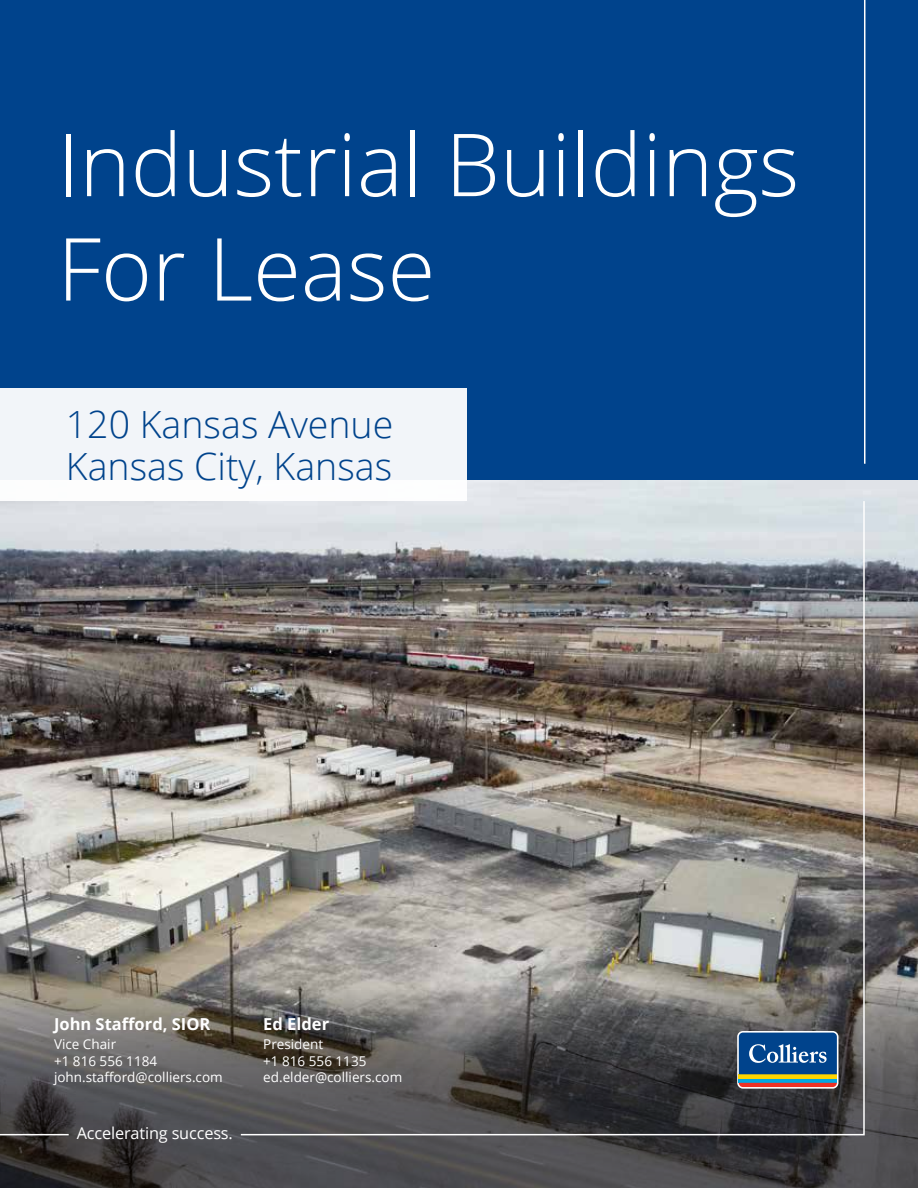
<style>
.page{position:relative;width:918px;height:1188px;background:#fff}
.page>*{position:absolute;margin:0;border:0;box-sizing:border-box;transform-origin:0 0}
.t1{font:300 87px/104.4px "Open Sans";color:#fff}
.t2{font:300 37.5px/42px "Open Sans";color:#00438c}
.t3{font:700 16.5px "Open Sans";color:#fff}
.t4{font:16.35px "Open Sans";letter-spacing:-.01em;color:#fff}
.t5{font:13.5px/16.5px "Open Sans";color:#fff}
</style>
<div class="page">
<img style="left:0;top:480px;width:918px;height:507px">
<div style="left:0;top:0;width:918px;height:480px;background:#00438c"></div>
<svg style="left:0;top:987px;width:918px;height:201px;background:#545253"></svg>
<img style="left:239px;top:500px;width:627px;height:636px">
<hr style="left:0;top:1134px;width:69px;height:1px;background:#fff">
<hr style="left:864px;top:0;width:1px;height:464px;background:#fff">
<svg style="left:737px;top:1031px;width:101px;height:58px"></svg>
<svg style="left:739px;top:1079px;width:98px;height:4px"></svg>
<div style="left:739px;top:1074px;width:98px;height:5px;background:#ffd600"></div>
<svg style="left:739px;top:1083px;width:98px;height:4px"></svg>
<svg style="left:739px;top:1033px;width:98px;height:41px;background:#1c5798"></svg>
<div style="left:0;top:388px;width:467px;height:113px;background:#f2f5f9"></div>
<h1 class="t1" style="left:57px;top:110px;width:743px">Industrial Buildings<br>For Lease</h1>
<h2 class="t2" style="left:66px;top:402px;width:329px">120 Kansas Avenue<br>Kansas City, Kansas</h2>
<p class="t3" style="left:54px;top:1012px;width:158px">John Stafford, SIOR</p>
<p class="t5" style="left:54px;top:1036px;width:170px">Vice Chair<br>+1 816 556 1184 john.stafford@colliers.com</p>
<p class="t4" style="left:77px;top:1122px;width:158px">Accelerating success.</p>
<p class="t3" style="left:263px;top:1012px;width:67px">Ed Elder</p>
<p class="t5" style="left:263px;top:1036px;width:140px">President<br>+1 816 556 1135 ed.elder@colliers.com</p>
</div>
